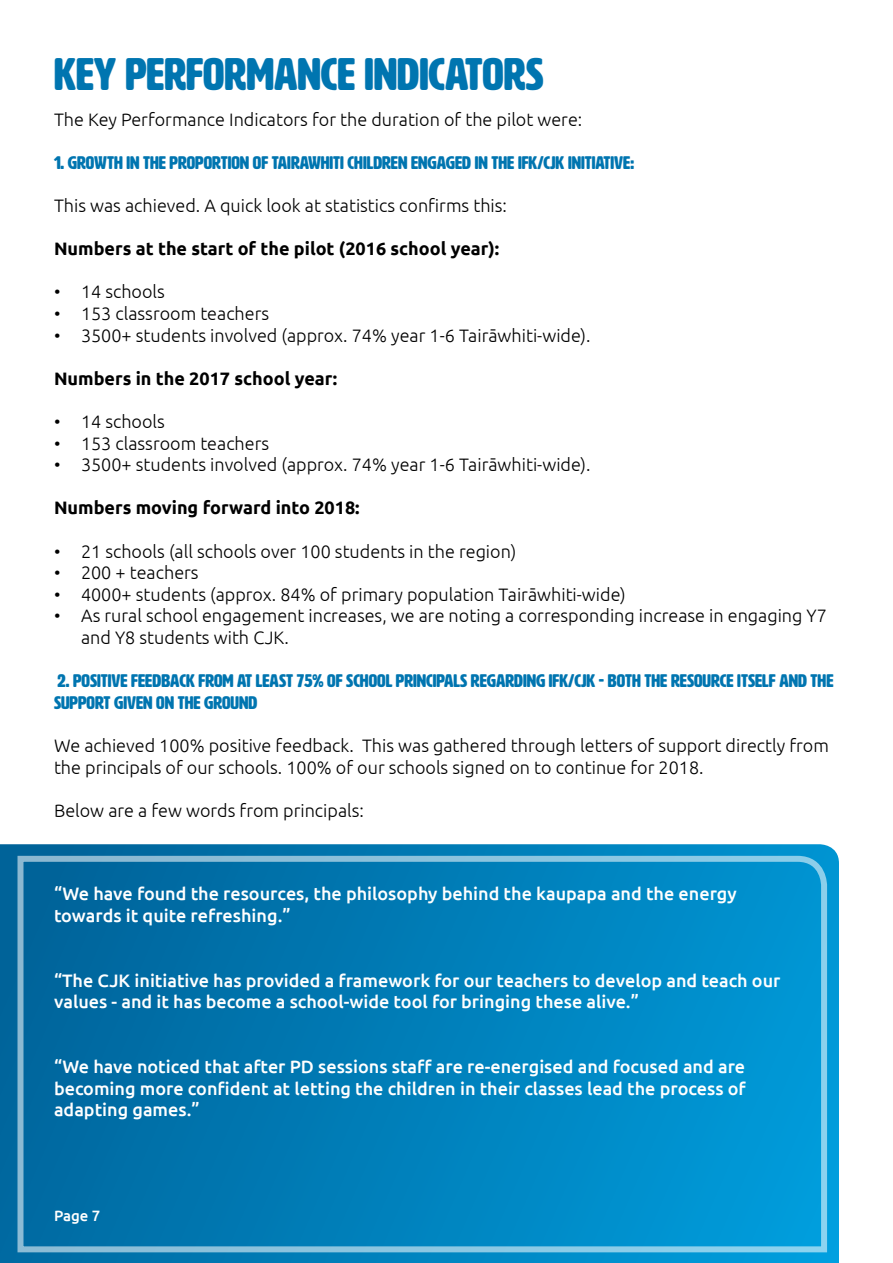
<style>
.page{position:relative;width:893px;height:1263px;background:#fff}
.page>*{position:absolute;margin:0;border:0;box-sizing:border-box;transform-origin:0 0}
.t1{font:45px "HWT Artz";color:#0075b0}
.t2{font:300 18px/21.6px "Ubuntu";color:#000}
.t3{font:500 18px/21.6px "Ubuntu";color:#fff}
.t4{font:18px/21.6px "HWT Artz";color:#0075b0}
.t5{font:700 18px "Ubuntu";color:#000}
.t6{font:500 15px "Ubuntu";color:#fff}
</style>
<div class="page">
<svg style="left:0;top:844px;width:839px;height:419px;background:#027eb7"></svg>
<svg style="left:16px;top:854px;width:813px;height:400px;background:#0682bb"></svg>
<h1 class="t1" style="left:54px;top:51px;width:491px">KEY PERFORMANCE INDICATORS</h1>
<p class="t2" style="left:54px;top:108px;width:530px">The Key Performance Indicators for the duration of the pilot were:</p>
<p class="t4" style="left:54px;top:152px;width:581px">1. GROWTH IN THE PROPORTION OF TAIRAWHITI CHILDREN ENGAGED IN THE IFK/CJK INITIATIVE:</p>
<p class="t2" style="left:54px;top:194px;width:454px">This was achieved. A quick look at statistics confirms this:</p>
<p class="t5" style="left:54px;top:238px;width:447px">Numbers at the start of the pilot (2016 school year):</p>
<p class="t2" style="left:54px;top:281px;width:112px">• 14 schools</p>
<p class="t2" style="left:54px;top:302px;width:217px">• 153 classroom teachers</p>
<p class="t2" style="left:54px;top:324px;width:538px">• 3500+ students involved (approx. 74% year 1-6 Tairāwhiti-wide).</p>
<p class="t5" style="left:54px;top:367px;width:285px">Numbers in the 2017 school year:</p>
<p class="t2" style="left:54px;top:410px;width:112px">• 14 schools</p>
<p class="t2" style="left:54px;top:432px;width:217px">• 153 classroom teachers</p>
<p class="t2" style="left:54px;top:454px;width:538px">• 3500+ students involved (approx. 74% year 1-6 Tairāwhiti-wide).</p>
<p class="t5" style="left:54px;top:497px;width:307px">Numbers moving forward into 2018:</p>
<p class="t2" style="left:54px;top:540px;width:464px">• 21 schools (all schools over 100 students in the region)</p>
<p class="t2" style="left:54px;top:562px;width:146px">• 200 + teachers</p>
<p class="t2" style="left:54px;top:583px;width:573px">• 4000+ students (approx. 84% of primary population Tairāwhiti-wide)</p>
<p class="t2" style="left:81px;top:605px;width:747px;text-indent:-27px">• As rural school engagement increases, we are noting a corresponding increase in engaging Y7 and Y8 students with CJK.</p>
<p class="t4" style="left:54px;top:670px;width:781px">2. POSITIVE FEEDBACK FROM AT LEAST 75% OF SCHOOL PRINCIPALS REGARDING IFK/CJK - BOTH THE RESOURCE ITSELF AND THE<br>SUPPORT GIVEN ON THE GROUND</p>
<p class="t2" style="left:54px;top:734px;width:776px">We achieved 100% positive feedback. This was gathered through letters of support directly from the principals of our schools. 100% of our schools signed on to continue for 2018.</p>
<p class="t2" style="left:54px;top:799px;width:311px">Below are a few words from principals:</p>
<p class="t3" style="left:54px;top:882px;width:684px">“We have found the resources, the philosophy behind the kaupapa and the energy towards it quite refreshing.”</p>
<p class="t3" style="left:54px;top:969px;width:728px">“The CJK initiative has provided a framework for our teachers to develop and teach our values - and it has become a school-wide tool for bringing these alive.”</p>
<p class="t3" style="left:54px;top:1055px;width:693px;text-align:justify">“We have noticed that after PD sessions staff are re-energised and focused and are becoming more confident at letting the children in their classes lead the process of adapting games.”</p>
<p class="t6" style="left:54px;top:1206px;width:48px">Page 7</p>
</div>
